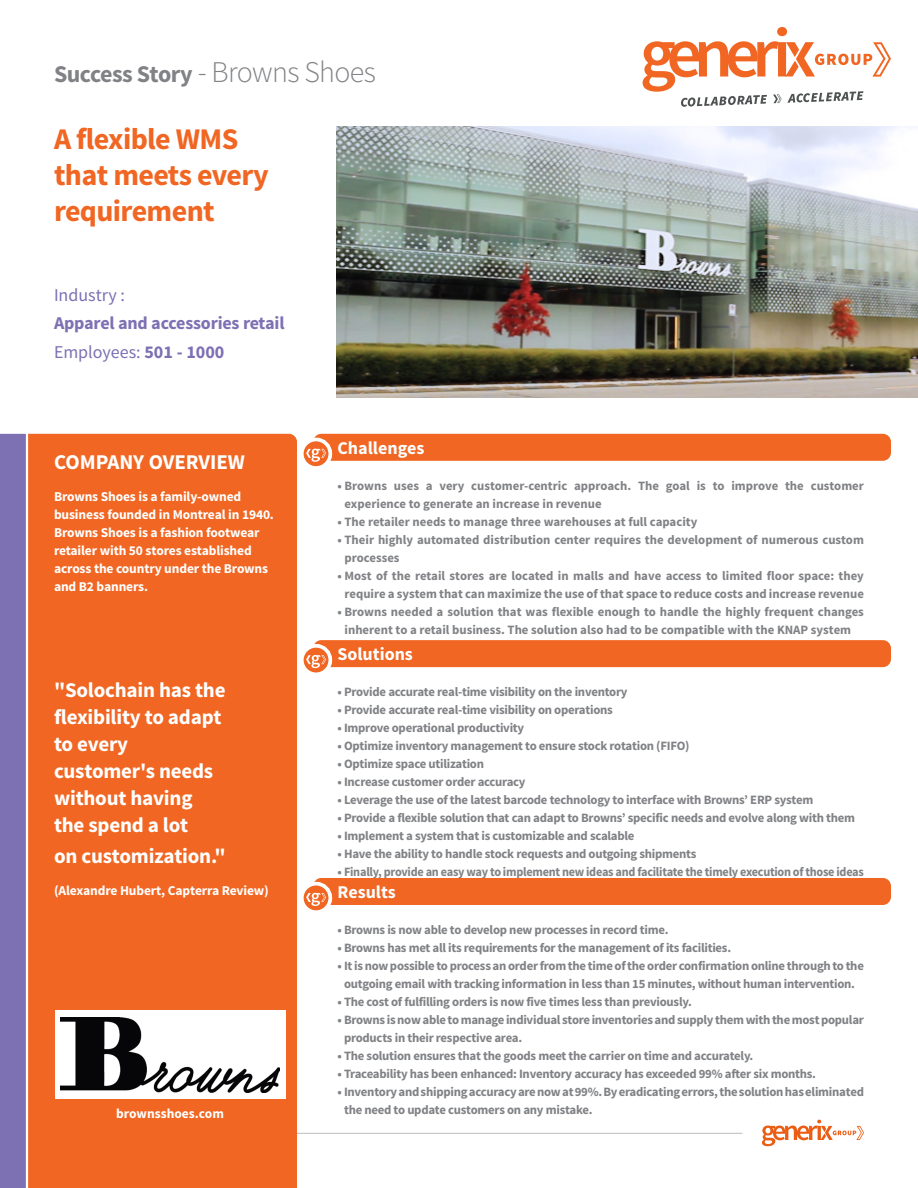
<style>
.page{position:relative;width:918px;height:1188px;background:#fff}
.page>*{position:absolute;margin:0;border:0;box-sizing:border-box;transform-origin:0 0}
.t1{font:700 30px/36px "Source Sans Pro";letter-spacing:-.02em;color:#f06622}
.t2{font:700 24px "Source Sans Pro";letter-spacing:-.02em;color:#808285}
.t3{font:700 21px/27px "Source Sans Pro";letter-spacing:-.01em;color:#fff}
.t4{font:700 18px/28.5px "Source Sans Pro";letter-spacing:-.01em;color:#7d70b3}
.t5{font:700 18px "Source Sans Pro";color:#fff}
.t6{font:18px "Source Sans Pro";color:#7d70b3}
.t7{font:700 13.5px/18px "Source Sans Pro";letter-spacing:-.01em;color:#fff}
.t8{font:700 12.75px/18px "Source Sans Pro";letter-spacing:-.02em;color:#808285}
.t9{font:700 12.75px/18px "Source Sans Pro";color:#808285}
.s1{font-weight:300;font-size:30px}
.s2{font-weight:400}
.s3{font-weight:700}
</style>
<div class="page">
<img style="left:337px;top:127px;width:581px;height:270px">
<svg style="left:643px;top:27px;width:248px;height:80px"></svg>
<hr style="left:54px;top:1133px;width:688px;height:1px;background:#bcbdc0">
<svg style="left:762px;top:1120px;width:102px;height:26px"></svg>
<div style="left:29px;top:434px;width:268px;height:754px;background:#f06622"></div>
<div style="left:55px;top:1011px;width:230px;height:88px;background:#fff"></div>
<div style="left:313px;top:434px;width:578px;height:27px;background:#f06622;border-radius:8px"></div>
<div style="left:300px;top:438px;width:32px;height:32px;border:16px solid #fff;border-radius:50%"></div>
<svg style="left:304px;top:441px;width:24px;height:25px"></svg>
<div style="left:313px;top:640px;width:578px;height:27px;background:#f06622;border-radius:8px"></div>
<div style="left:300px;top:644px;width:32px;height:32px;border:16px solid #fff;border-radius:50%"></div>
<svg style="left:304px;top:648px;width:24px;height:24px"></svg>
<div style="left:313px;top:878px;width:578px;height:27px;background:#f06622;border-radius:8px"></div>
<div style="left:300px;top:882px;width:32px;height:32px;border:16px solid #fff;border-radius:50%"></div>
<svg style="left:304px;top:886px;width:24px;height:24px"></svg>
<svg style="left:0;top:433px;width:29px;height:755px;background:#8a7ab4"></svg>
<img style="left:61px;top:1018px;width:218px;height:74px">
<p class="t2" style="left:54px;top:59px;width:323px">Success Story <span class="s1">- Browns Shoes</span></p>
<p class="t1" style="left:54px;top:123px;width:216px">A flexible WMS that meets every requirement</p>
<p class="t4" style="left:54px;top:281px;width:232px"><span class="s2">Industry :<br></span>Apparel and accessories retail</p>
<p class="t6" style="left:54px;top:341px;width:172px">Employees: <span class="s3">501 - 1000</span></p>
<p class="t3" style="left:54px;top:449px;width:192px">COMPANY OVERVIEW</p>
<p class="t7" style="left:54px;top:488px;width:222px">Browns Shoes is a family-owned business founded in Montreal in 1940.<br>Browns Shoes is a fashion footwear retailer with 50 stores established across the country under the Browns and B2 banners.</p>
<p class="t3" style="left:54px;top:677px;width:173px">"Solochain has the flexibility to adapt</p>
<p class="t3" style="left:54px;top:731px;width:76px">to every</p>
<p class="t3" style="left:54px;top:758px;width:161px">customer's needs</p>
<p class="t3" style="left:54px;top:785px;width:140px">without having the spend a lot</p>
<p class="t3" style="left:54px;top:843px;width:173px">on customization."</p>
<p class="t7" style="left:54px;top:882px;width:216px">(Alexandre Hubert, Capterra Review)</p>
<p class="t7" style="left:116px;top:1105px;width:109px">brownsshoes.com</p>
<p class="t5" style="left:338px;top:437px;width:88px">Challenges</p>
<p class="t9" style="left:345px;top:477px;width:521px;text-indent:-7px">• Browns uses a very customer-centric approach. The goal is to improve the customer experience to generate an increase in revenue</p>
<p class="t9" style="left:338px;top:513px;width:361px">• The retailer needs to manage three warehouses at full capacity</p>
<p class="t9" style="left:345px;top:531px;width:521px;text-indent:-7px">• Their highly automated distribution center requires the development of numerous custom processes</p>
<p class="t9" style="left:338px;top:567px;width:528px;text-align:center">• Most of the retail stores are located in malls and have access to limited floor space: they require a system that can maximize the use of that space to reduce costs and increase revenue</p>
<p class="t9" style="left:338px;top:603px;width:528px;text-align:center">• Browns needed a solution that was flexible enough to handle the highly frequent changes inherent to a retail business. The solution also had to be compatible with the KNAP system</p>
<p class="t5" style="left:338px;top:643px;width:77px">Solutions</p>
<p class="t8" style="left:338px;top:683px;width:292px">• Provide accurate real-time visibility on the inventory</p>
<p class="t8" style="left:338px;top:701px;width:277px">• Provide accurate real-time visibility on operations</p>
<p class="t8" style="left:338px;top:719px;width:188px">• Improve operational productivity</p>
<p class="t8" style="left:338px;top:737px;width:354px">• Optimize inventory management to ensure stock rotation (FIFO)</p>
<p class="t8" style="left:338px;top:755px;width:148px">• Optimize space utilization</p>
<p class="t8" style="left:338px;top:773px;width:190px">• Increase customer order accuracy</p>
<p class="t8" style="left:338px;top:791px;width:477px">• Leverage the use of the latest barcode technology to interface with Browns’ ERP system</p>
<p class="t8" style="left:338px;top:809px;width:519px">• Provide a flexible solution that can adapt to Browns’ specific needs and evolve along with them</p>
<p class="t8" style="left:338px;top:827px;width:299px">• Implement a system that is customizable and scalable</p>
<p class="t8" style="left:338px;top:845px;width:360px">• Have the ability to handle stock requests and outgoing shipments</p>
<p class="t8" style="left:338px;top:863px;width:528px">• Finally, provide an easy way to implement new ideas and facilitate the timely execution of those ideas</p>
<p class="t5" style="left:338px;top:881px;width:60px">Results</p>
<p class="t8" style="left:338px;top:921px;width:333px">• Browns is now able to develop new processes in record time.</p>
<p class="t8" style="left:338px;top:939px;width:395px">• Browns has met all its requirements for the management of its facilities.</p>
<p class="t8" style="left:338px;top:957px;width:528px;text-align:center">• It is now possible to process an order from the time of the order confirmation online through to the outgoing email with tracking information in less than 15 minutes, without human intervention.</p>
<p class="t8" style="left:338px;top:993px;width:356px">• The cost of fulfilling orders is now five times less than previously.</p>
<p class="t8" style="left:344px;top:1011px;width:521px;text-indent:-7px">• Browns is now able to manage individual store inventories and supply them with the most popular products in their respective area.</p>
<p class="t8" style="left:338px;top:1047px;width:417px">• The solution ensures that the goods meet the carrier on time and accurately.</p>
<p class="t8" style="left:338px;top:1065px;width:480px">• Traceability has been enhanced: Inventory accuracy has exceeded 99% after six months.</p>
<p class="t8" style="left:344px;top:1083px;width:521px;text-indent:-7px">• Inventory and shipping accuracy are now at 99%. By eradicating errors, the solution has eliminated the need to update customers on any mistake.</p>
</div>
